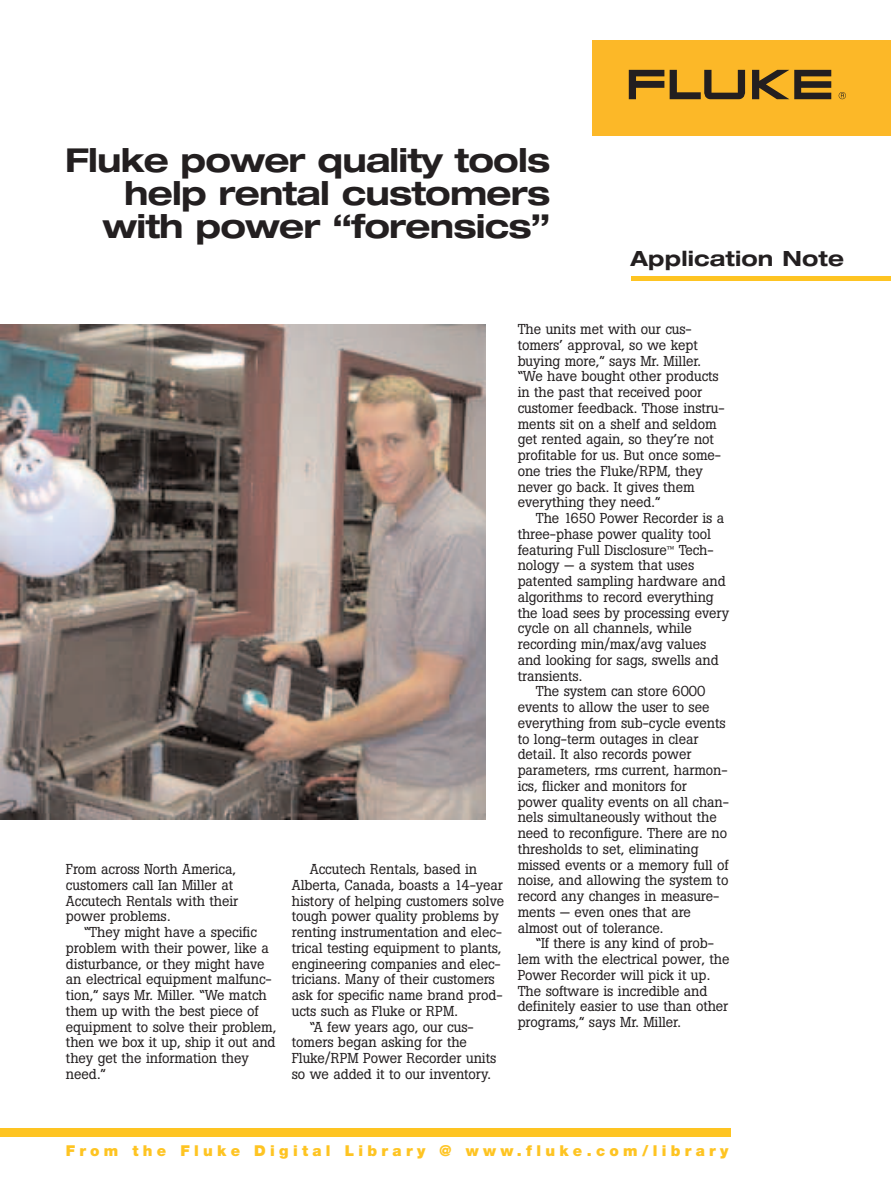
<style>
.page{position:relative;width:891px;height:1188px;background:#fff}
.page>*{position:absolute;margin:0;border:0;box-sizing:border-box;transform-origin:0 0}
.t1{font:700 expanded 33px/33px "Helvetica Neue";letter-spacing:-.025em;color:#231f20;text-align:right}
.t2{font:700 expanded 21px "Helvetica Neue";letter-spacing:.01em;color:#231f20}
.t3{font:900 15px "Helvetica Neue";letter-spacing:.285em;color:#fec422}
.t4{font:14.25px/15.8px "Boton";letter-spacing:-.005em;color:#231f20}
.s1{font-size:9.75px}
</style>
<div class="page">
<div style="left:592px;top:41px;width:299px;height:95px;background:#fcb828"></div>
<svg style="left:629px;top:70px;width:35px;height:29px"></svg>
<svg style="left:752px;top:70px;width:79px;height:29px"></svg>
<svg style="left:670px;top:70px;width:75px;height:29px"></svg>
<svg style="left:839px;top:92px;width:7px;height:7px"></svg>
<img style="left:0;top:324px;width:486px;height:495px">
<div style="left:0;top:1128px;width:730px;height:8px;background:#fec422"></div>
<div style="left:631px;top:276px;width:260px;height:5px;background:#fec422"></div>
<h1 class="t1" style="left:65px;top:147px;width:487px">Fluke power quality tools help rental customers with power “forensics”</h1>
<h2 class="t2" style="left:631px;top:251px;width:215px">Application Note</h2>
<p class="t4" style="left:66px;top:863px;width:174px">From across North America, customers call Ian Miller at<br>Accutech Rentals with their power problems.</p>
<p class="t4" style="left:66px;top:926px;width:212px;text-indent:18px">“They might have a specific problem with their power, like a disturbance, or they might have an electrical equipment malfunc&shy;tion,” says Mr. Miller. “We match them up with the best piece of equipment to solve their problem, then we box it up, ship it out and they get the information they need.”</p>
<p class="t4" style="left:310px;top:863px;width:169px">Accutech Rentals, based in</p>
<p class="t4" style="left:292px;top:878px;width:213px">Alberta, Canada, boasts a 14-year</p>
<p class="t4" style="left:292px;top:894px;width:214px">history of helping customers solve</p>
<p class="t4" style="left:292px;top:910px;width:208px">tough power quality problems by</p>
<p class="t4" style="left:292px;top:926px;width:212px">renting instrumentation and elec-</p>
<p class="t4" style="left:292px;top:941px;width:211px">trical testing equipment to plants,</p>
<p class="t4" style="left:292px;top:957px;width:210px">engineering companies and elec-</p>
<p class="t4" style="left:292px;top:973px;width:205px">tricians. Many of their customers</p>
<p class="t4" style="left:292px;top:989px;width:212px">ask for specific name brand prod-</p>
<p class="t4" style="left:292px;top:1004px;width:168px">ucts such as Fluke or RPM.</p>
<p class="t4" style="left:310px;top:1020px;width:165px">“A few years ago, our cus-</p>
<p class="t4" style="left:292px;top:1036px;width:177px">tomers began asking for the</p>
<p class="t4" style="left:292px;top:1052px;width:206px">Fluke/RPM Power Recorder units</p>
<p class="t4" style="left:292px;top:1067px;width:201px">so we added it to our inventory.</p>
<p class="t4" style="left:518px;top:323px;width:208px">The units met with our cus&shy;tomers’ approval, so we kept buying more,” says Mr. Miller. “We have bought other products in the past that received poor customer feedback. Those instru&shy;ments sit on a shelf and seldom get rented again, so they’re not profitable for us. But once some&shy;one tries the Fluke/RPM, they never go back. It gives them everything they need.”</p>
<p class="t4" style="left:536px;top:512px;width:190px">The 1650 Power Recorder is a</p>
<p class="t4" style="left:518px;top:527px;width:195px">three-phase power quality tool</p>
<p class="t4" style="left:518px;top:543px;width:198px">featuring Full Disclosure<span class="s1">™</span> Tech-</p>
<p class="t4" style="left:518px;top:559px;width:178px">nology — a system that uses</p>
<p class="t4" style="left:518px;top:575px;width:210px">patented sampling hardware and</p>
<p class="t4" style="left:518px;top:590px;width:197px">algorithms to record everything</p>
<p class="t4" style="left:518px;top:606px;width:213px">the load sees by processing every</p>
<p class="t4" style="left:518px;top:622px;width:176px">cycle on all channels, while</p>
<p class="t4" style="left:518px;top:638px;width:190px">recording min/max/avg values</p>
<p class="t4" style="left:518px;top:653px;width:203px">and looking for sags, swells and</p>
<p class="t4" style="left:518px;top:669px;width:66px">transients.</p>
<p class="t4" style="left:536px;top:685px;width:171px">The system can store 6000</p>
<p class="t4" style="left:518px;top:701px;width:193px">events to allow the user to see</p>
<p class="t4" style="left:518px;top:716px;width:209px">everything from sub-cycle events</p>
<p class="t4" style="left:518px;top:732px;width:182px">to long-term outages in clear</p>
<p class="t4" style="left:518px;top:748px;width:175px">detail. It also records power</p>
<p class="t4" style="left:518px;top:764px;width:211px">parameters, rms current, harmon-</p>
<p class="t4" style="left:518px;top:779px;width:171px">ics, flicker and monitors for</p>
<p class="t4" style="left:518px;top:795px;width:213px">power quality events on all chan-</p>
<p class="t4" style="left:518px;top:811px;width:201px">nels simultaneously without the</p>
<p class="t4" style="left:518px;top:827px;width:211px">need to reconfigure. There are no</p>
<p class="t4" style="left:518px;top:842px;width:182px">thresholds to set, eliminating</p>
<p class="t4" style="left:518px;top:858px;width:212px">missed events or a memory full of</p>
<p class="t4" style="left:518px;top:874px;width:212px">noise, and allowing the system to</p>
<p class="t4" style="left:518px;top:890px;width:203px">record any changes in measure-</p>
<p class="t4" style="left:518px;top:905px;width:175px">ments — even ones that are</p>
<p class="t4" style="left:518px;top:921px;width:147px">almost out of tolerance.</p>
<p class="t4" style="left:536px;top:937px;width:180px">“If there is any kind of prob-</p>
<p class="t4" style="left:518px;top:953px;width:213px">lem with the electrical power, the</p>
<p class="t4" style="left:518px;top:968px;width:194px">Power Recorder will pick it up.</p>
<p class="t4" style="left:518px;top:984px;width:191px">The software is incredible and</p>
<p class="t4" style="left:518px;top:1000px;width:212px">definitely easier to use than other</p>
<p class="t4" style="left:518px;top:1016px;width:165px">programs,” says Mr. Miller.</p>
<p class="t3" style="left:66px;top:1145px;width:664px">From the Fluke Digital Library @ www.fluke.com/library</p>
</div>
